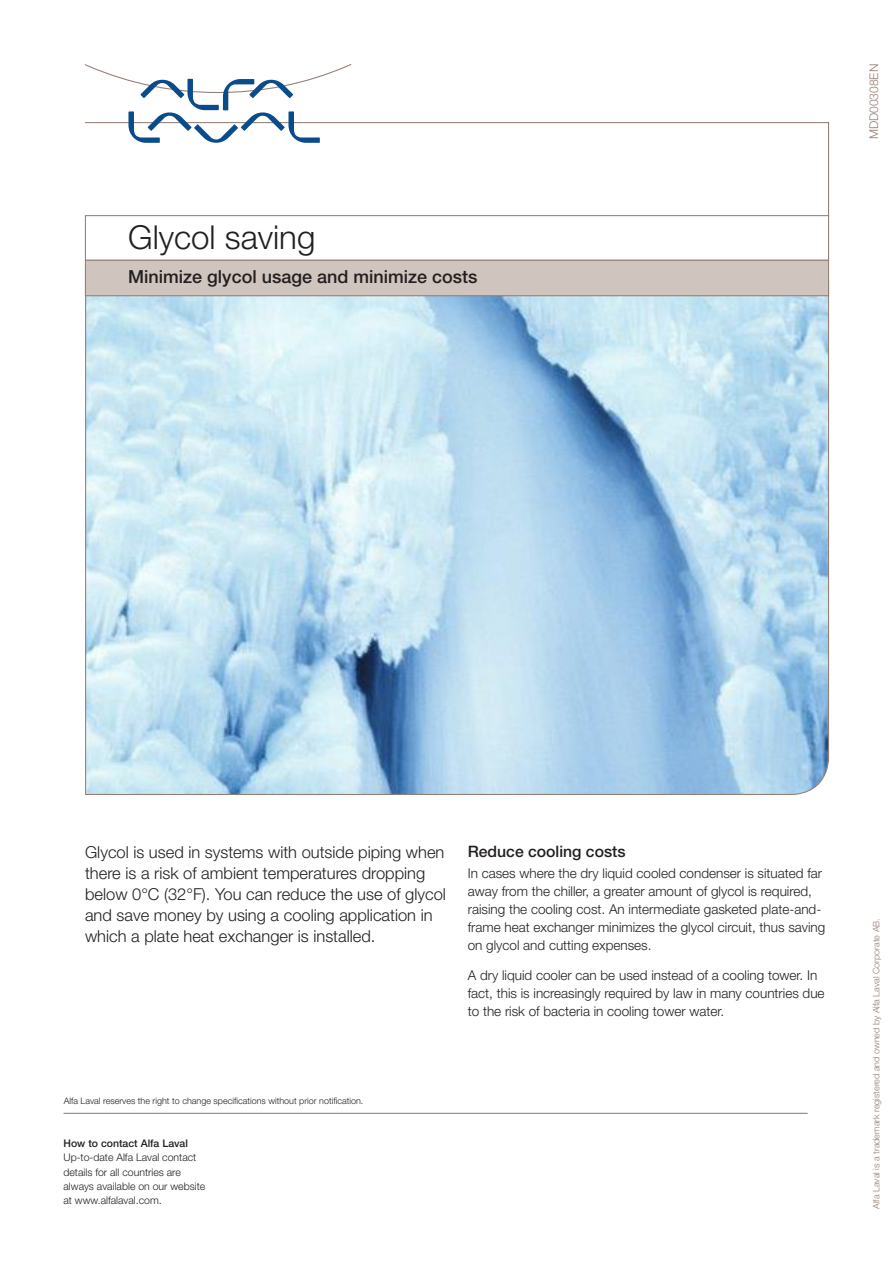
<style>
.page{position:relative;width:893px;height:1263px;background:#fff}
.page>*{position:absolute;margin:0;border:0;box-sizing:border-box;transform-origin:0 0}
.Title_22_24{font:300 33px "Helvetica Neue LT Std";color:#231f20}
.Subtitle_12_20{font:500 18px "Helvetica Neue LT Std";color:#231f20}
.Body_text_9_12{font:300 16.5px/21px "Helvetica Neue LT Std";color:#231f20}
.Par-subhead_10_5{font:500 15.75px "Helvetica Neue LT Std";color:#231f20}
.Body_text_9_12-2{font:300 13.5px/18px "Helvetica Neue LT Std";color:#231f20}
.Lit_code_index_8_9{font:300 12px "Helvetica Neue LT Std";color:#927d73}
.Contact_text_7_9_5{font:300 10.5px/14.2px "Helvetica Neue LT Std";color:#231f20}
.Contact_head_7_9_5{font:500 10.5px "Helvetica Neue LT Std";color:#231f20}
.All_rights_reserved{font:300 9px "Helvetica Neue LT Std";color:#231f20}
.All_rights_reserved-2{font:300 9px "Helvetica Neue LT Std";color:#927d73}
</style>
<div class="page">
<svg style="left:85px;top:280px;width:745px;height:515px;background:#b6d7eb"></svg>
<hr style="left:85px;top:122px;width:744px;height:1px;background:#927d73">
<svg style="left:85px;top:64px;width:266px;height:79px"></svg>
<hr style="left:828px;top:122px;width:1px;height:96px;background:#927d73">
<div style="left:85px;top:259px;width:744px;height:37px;background:#d0c5be;border:1px solid #927d73"></div>
<div style="left:85px;top:215px;width:744px;height:46px;background:#fff;border:1px solid #927d73"></div>
<hr style="left:64px;top:1113px;width:744px;height:1px;background:#927d73">
<p class="Title_22_24" style="left:128px;top:217px;width:189px">Glycol saving</p>
<p class="Subtitle_12_20" style="left:128px;top:266px;width:351px">Minimize glycol usage and minimize costs</p>
<p class="Lit_code_index_8_9" style="left:866px;top:139px;width:77px;rotate:-90deg">MDD00308EN</p>
<p class="Body_text_9_12" style="left:85px;top:841px;width:362px">Glycol is used in systems with outside piping when there is a risk of ambient temperatures dropping below 0°C (32°F). You can reduce the use of glycol and save money by using a cooling application in which a plate heat exchanger is installed.</p>
<p class="Par-subhead_10_5" style="left:468px;top:842px;width:159px">Reduce cooling costs</p>
<p class="Body_text_9_12-2" style="left:468px;top:863px;width:359px">In cases where the dry liquid cooled condenser is situated far away from the chiller, a greater amount of glycol is required, raising the cooling cost. An intermediate gasketed plate-and&shy;frame heat exchanger minimizes the glycol circuit, thus saving on glycol and cutting expenses.</p>
<p class="Body_text_9_12-2" style="left:468px;top:966px;width:358px">A dry liquid cooler can be used instead of a cooling tower. In fact, this is increasingly required by law in many countries due to the risk of bacteria in cooling tower water.</p>
<p class="All_rights_reserved" style="left:64px;top:1095px;width:301px">Alfa Laval reserves the right to change specifications without prior notification.</p>
<p class="Contact_head_7_9_5" style="left:64px;top:1137px;width:126px">How to contact Alfa Laval</p>
<p class="Contact_text_7_9_5" style="left:64px;top:1150px;width:143px">Up-to-date Alfa Laval contact details for all countries are always available on our website at www.alfalaval.com.</p>
<p class="All_rights_reserved-2" style="left:871px;top:1209px;width:292px;rotate:-90deg">Alfa Laval is a trademark registered and owned by Alfa Laval Corporate AB.</p>
</div>
